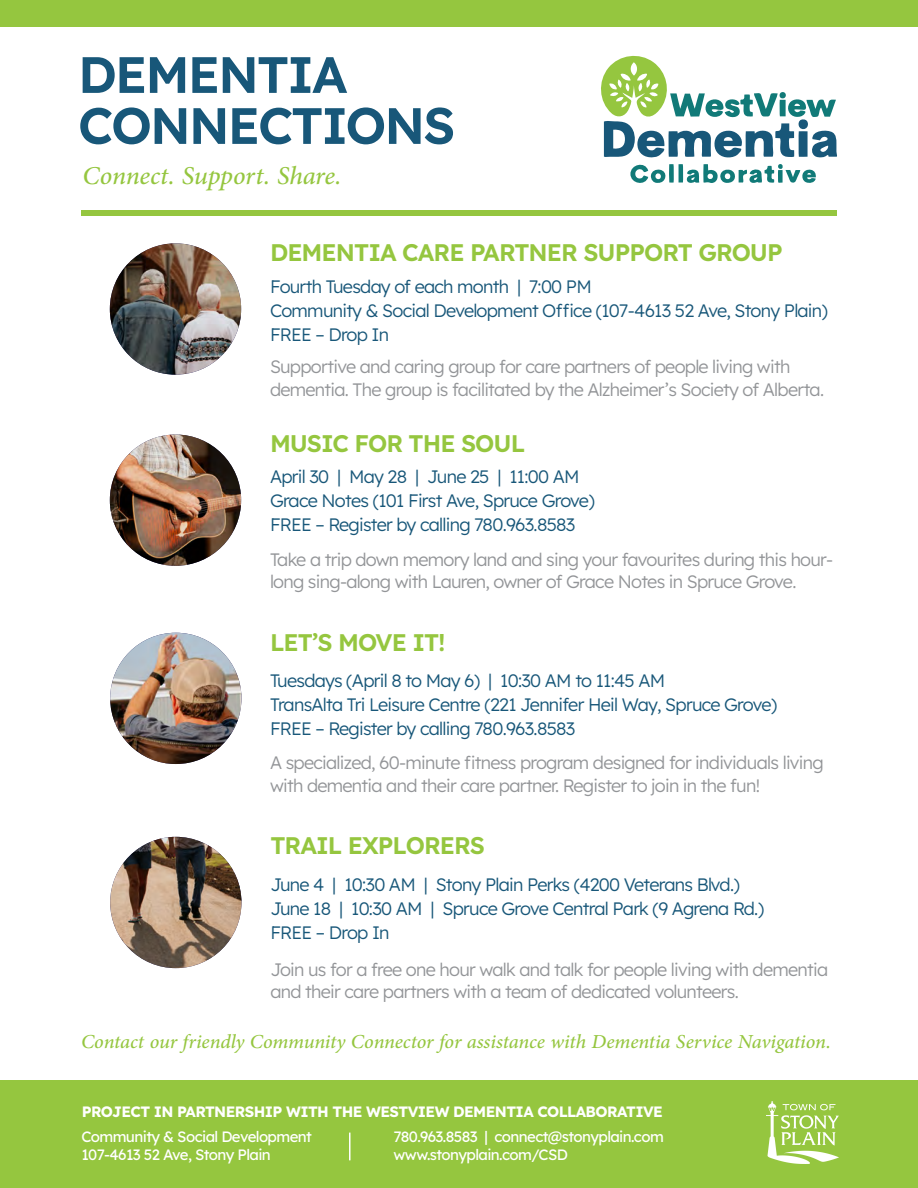
<style>
.page{position:relative;width:918px;height:1188px;background:#fff}
.page>*{position:absolute;margin:0;border:0;box-sizing:border-box;transform-origin:0 0}
.t1{font:600 51px/51px "Lexend";letter-spacing:-.04em;color:#185779}
.t2{font:italic 36px "Adobe Arabic";letter-spacing:-.005em;color:#95c63f}
.t3{font:italic 27.75px "Adobe Arabic";letter-spacing:-.005em;color:#95c63f}
.t4{font:600 24px "Lexend";letter-spacing:-.04em;color:#95c63f}
.t5{font:300 18px/22.5px "Lexend";letter-spacing:-.04em;color:#939598}
.t6{font:300 18px/24px "Lexend";letter-spacing:-.04em;color:#185779}
.t7{font:15px/18px "Lexend";letter-spacing:-.04em;color:#fff}
.t8{font:700 15px "Lexend";letter-spacing:-.04em;color:#fff}
</style>
<div class="page">
<div style="left:0;top:0;width:918px;height:27px;background:#95c63f"></div>
<div style="left:81px;top:210px;width:756px;height:5px;background:#95c63f"></div>
<div style="left:0;top:1080px;width:918px;height:108px;background:#95c63f"></div>
<img style="left:766px;top:1101px;width:72px;height:63px">
<hr style="left:349px;top:1133px;width:2px;height:27px;background:#fff">
<img style="left:110px;top:435px;width:131px;height:131px;border-radius:66px">
<img style="left:110px;top:243px;width:131px;height:132px;border-radius:66px">
<img style="left:110px;top:837px;width:131px;height:131px;border-radius:66px">
<img style="left:110px;top:633px;width:131px;height:131px;border-radius:66px">
<svg style="left:601px;top:55px;width:236px;height:128px"></svg>
<h1 class="t1" style="left:78px;top:46px;width:379px">DEMENTIA<br>CONNECTIONS</h1>
<h2 class="t2" style="left:83px;top:151px;width:260px">Connect. Support. Share.</h2>
<h3 class="t4" style="left:270px;top:235px;width:514px">DEMENTIA CARE PARTNER SUPPORT GROUP</h3>
<p class="t6" style="left:270px;top:274px;width:559px">Fourth Tuesday of each month | 7:00 PM<br>Community &amp; Social Development Office (107-4613 52 Ave, Stony Plain)<br>FREE – Drop In</p>
<p class="t5" style="left:270px;top:355px;width:556px">Supportive and caring group for care partners of people living with dementia. The group is facilitated by the Alzheimer’s Society of Alberta.</p>
<h3 class="t4" style="left:270px;top:426px;width:257px">MUSIC FOR THE SOUL</h3>
<p class="t6" style="left:270px;top:463px;width:326px">April 30 | May 28 | June 25 | 11:00 AM<br>Grace Notes (101 First Ave, Spruce Grove)<br>FREE – Register by calling 780.963.8583</p>
<p class="t5" style="left:270px;top:547px;width:565px">Take a trip down memory land and sing your favourites during this hour&shy;long sing-along with Lauren, owner of Grace Notes in Spruce Grove.</p>
<h3 class="t4" style="left:270px;top:625px;width:177px">LET’S MOVE IT!</h3>
<p class="t6" style="left:270px;top:668px;width:509px">Tuesdays (April 8 to May 6) | 10:30 AM to 11:45 AM<br>TransAlta Tri Leisure Centre (221 Jennifer Heil Way, Spruce Grove)<br>FREE – Register by calling 780.963.8583</p>
<p class="t5" style="left:270px;top:750px;width:555px">A specialized, 60-minute fitness program designed for individuals living with dementia and their care partner. Register to join in the fun!</p>
<h3 class="t4" style="left:270px;top:829px;width:216px">TRAIL EXPLORERS</h3>
<p class="t6" style="left:270px;top:871px;width:495px">June 4 | 10:30 AM | Stony Plain Perks (4200 Veterans Blvd.)<br>June 18 | 10:30 AM | Spruce Grove Central Park (9 Agrena Rd.)<br>FREE – Drop In</p>
<p class="t5" style="left:270px;top:957px;width:559px">Join us for a free one hour walk and talk for people living with dementia and their care partners with a team of dedicated volunteers.</p>
<h3 class="t3" style="left:81px;top:1022px;width:751px">Contact our friendly Community Connector for assistance with Dementia Service Navigation.</h3>
<p class="t8" style="left:82px;top:1101px;width:583px">PROJECT IN PARTNERSHIP WITH THE WESTVIEW DEMENTIA COLLABORATIVE</p>
<p class="t7" style="left:81px;top:1127px;width:232px">Community &amp; Social Development<br>107-4613 52 Ave, Stony Plain</p>
<p class="t7" style="left:394px;top:1127px;width:272px">780.963.8583 | connect@stonyplain.com www.stonyplain.com/CSD</p>
</div>
